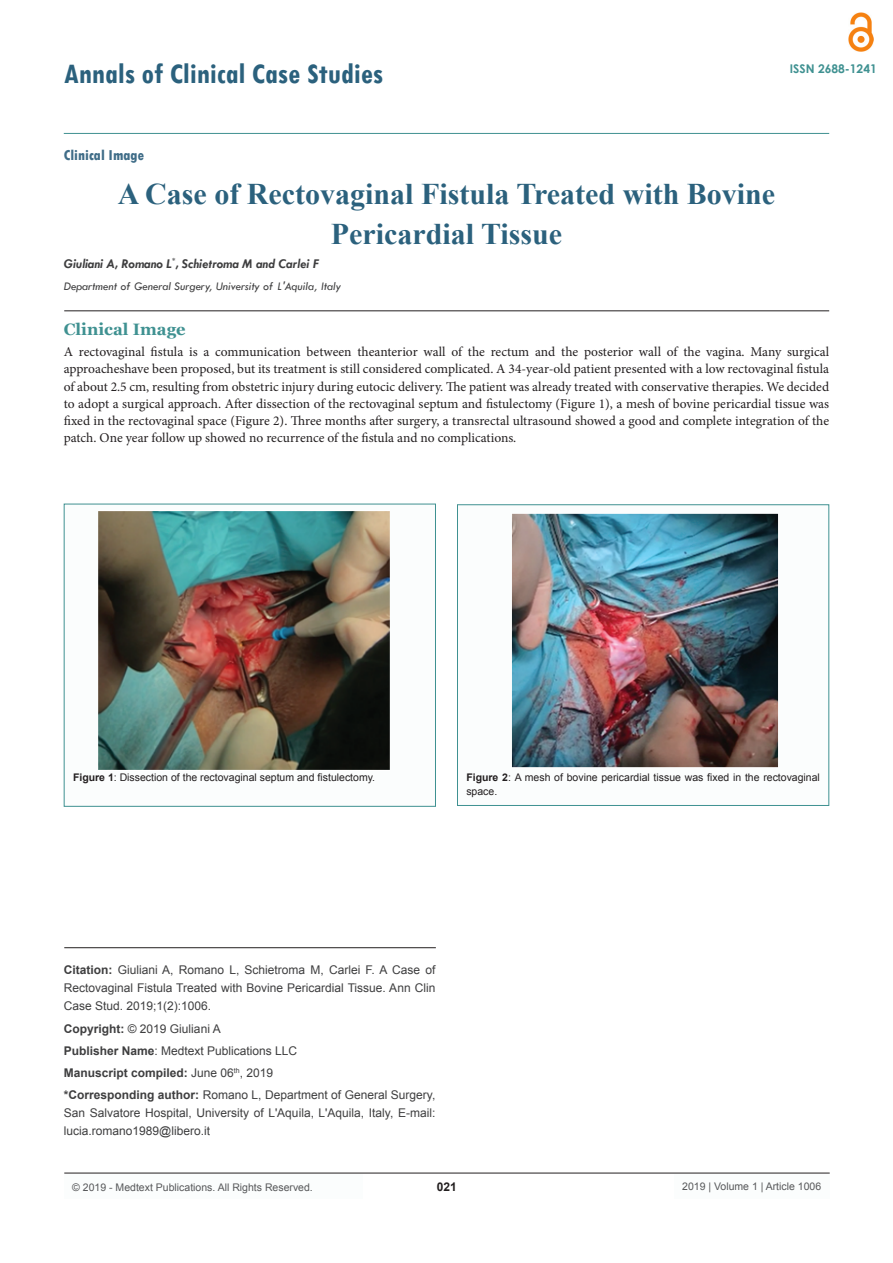
<style>
.page{position:relative;width:893px;height:1263px;background:#fff}
.page>*{position:absolute;margin:0;border:0;box-sizing:border-box;transform-origin:0 0}
.t1{font:700 30px/40.5px "Times New Roman";color:#2b617d;text-align:center}
.t2{font:700 condensed 30px "Tw Cen";color:#2b617d}
.t3{font:700 16.5px "Georgia";color:#3f9191}
.t4{font:800 condensed 15px "Tw Cen";color:#406d88}
.t5{font:13.5px/17.2px "Minion Pro";letter-spacing:-.005em;color:#231f20;text-align:justify}
.t6{font:italic 700 13.5px "Tw Cen";color:#3e3e3f}
.t7{font:12px/18px "Arial";color:#3e3e3f;text-align:justify}
.t8{font:italic 12px "Tw Cen";color:#3e3e3f}
.t9{font:700 12px "Arial";color:#3e3e3f}
.t10{font:700 12px "Century Gothic";color:#3f9191}
.t11{font:700 12px "Arial";color:#231f20}
.t12{font:10.5px/13.5px "Arial";color:#231f20}
.t13{font:10.5px "Arial";color:#57585a}
.s1{font-weight:700}
.s2{font-weight:400}
</style>
<div class="page">
<hr style="left:64px;top:133px;width:765px;height:1px;background:#3f9191">
<hr style="left:64px;top:1173px;width:766px;height:1px;background:#231f20">
<div style="left:674px;top:1174px;width:156px;height:25px;background:#fbfdfd"></div>
<img style="left:849px;top:12px;width:25px;height:40px">
<div style="left:64px;top:1174px;width:298px;height:25px;background:#fbfdfd"></div>
<hr style="left:64px;top:311px;width:765px;height:1px;background:#231f20">
<hr style="left:64px;top:947px;width:372px;height:1px;background:#231f20">
<div style="left:64px;top:504px;width:371px;height:302px;background:#fbfdfd"></div>
<div style="left:64px;top:504px;width:372px;height:303px;border:1px solid #3f9191"></div>
<div style="left:457px;top:505px;width:372px;height:300px;background:#fbfdfd"></div>
<div style="left:457px;top:504px;width:372px;height:302px;border:1px solid #3f9191"></div>
<img style="left:98px;top:511px;width:292px;height:259px">
<img style="left:512px;top:513px;width:266px;height:255px">
<h1 class="t2" style="left:64px;top:56px;width:321px">Annals of Clinical Case Studies</h1>
<p class="t10" style="left:790px;top:59px;width:88px">ISSN 2688-1241</p>
<p class="t4" style="left:64px;top:147px;width:82px">Clinical Image</p>
<p class="t1" style="left:118px;top:173px;width:659px">A Case of Rectovaginal Fistula Treated with Bovine<br>Pericardial Tissue</p>
<p class="t6" style="left:64px;top:256px;width:256px">Giuliani A, Romano L<sup>*</sup>, Schietroma M and Carlei F</p>
<p class="t8" style="left:64px;top:279px;width:279px">Department of General Surgery, University of L'Aquila, Italy</p>
<p class="t3" style="left:64px;top:318px;width:123px">Clinical Image</p>
<p class="t5" style="left:64px;top:343px;width:767px">A rectovaginal fistula is a communication between theanterior wall of the rectum and the posterior wall of the vagina. Many surgical approacheshave been proposed, but its treatment is still considered complicated. A 34-year-old patient presented with a low rectovaginal fistula of about 2.5 cm, resulting from obstetric injury during eutocic delivery. The patient was already treated with conservative therapies. We decided to adopt a surgical approach. After dissection of the rectovaginal septum and fistulectomy (Figure 1), a mesh of bovine pericardial tissue was fixed in the rectovaginal space (Figure 2). Three months after surgery, a transrectal ultrasound showed a good and complete integration of the patch. One year follow up showed no recurrence of the fistula and no complications.</p>
<p class="t12" style="left:73px;top:770px;width:304px"><span class="s1">Figure 1</span>: Dissection of the rectovaginal septum and fistulectomy.</p>
<p class="t12" style="left:466px;top:771px;width:355px"><span class="s1">Figure 2</span>: A mesh of bovine pericardial tissue was fixed in the rectovaginal space.</p>
<p class="t7" style="left:64px;top:961px;width:373px"><span class="s1">Citation:</span> Giuliani A, Romano L, Schietroma M, Carlei F. A Case of Rectovaginal Fistula Treated with Bovine Pericardial Tissue. Ann Clin Case Stud. 2019;1(2):1006.</p>
<p class="t7" style="left:64px;top:1019px;width:158px"><span class="s1">Copyright:</span> © 2019 Giuliani A</p>
<p class="t7" style="left:64px;top:1042px;width:235px"><span class="s1">Publisher Name</span>: Medtext Publications LLC</p>
<p class="t9" style="left:64px;top:1065px;width:211px">Manuscript compiled: <span class="s2">June 06</span><sup>th</sup><span class="s2">, 2019</span></p>
<p class="t7" style="left:64px;top:1086px;width:373px"><span class="s1">*Corresponding author:</span> Romano L, Department of General Surgery, San Salvatore Hospital, University of L'Aquila, L'Aquila, Italy, E-mail: lucia.romano1989@libero.it</p>
<p class="t13" style="left:72px;top:1180px;width:242px">© 2019 - Medtext Publications. All Rights Reserved.</p>
<p class="t11" style="left:437px;top:1178px;width:22px">021</p>
<p class="t13" style="left:682px;top:1180px;width:140px">2019 | Volume 1 | Article 1006</p>
</div>
